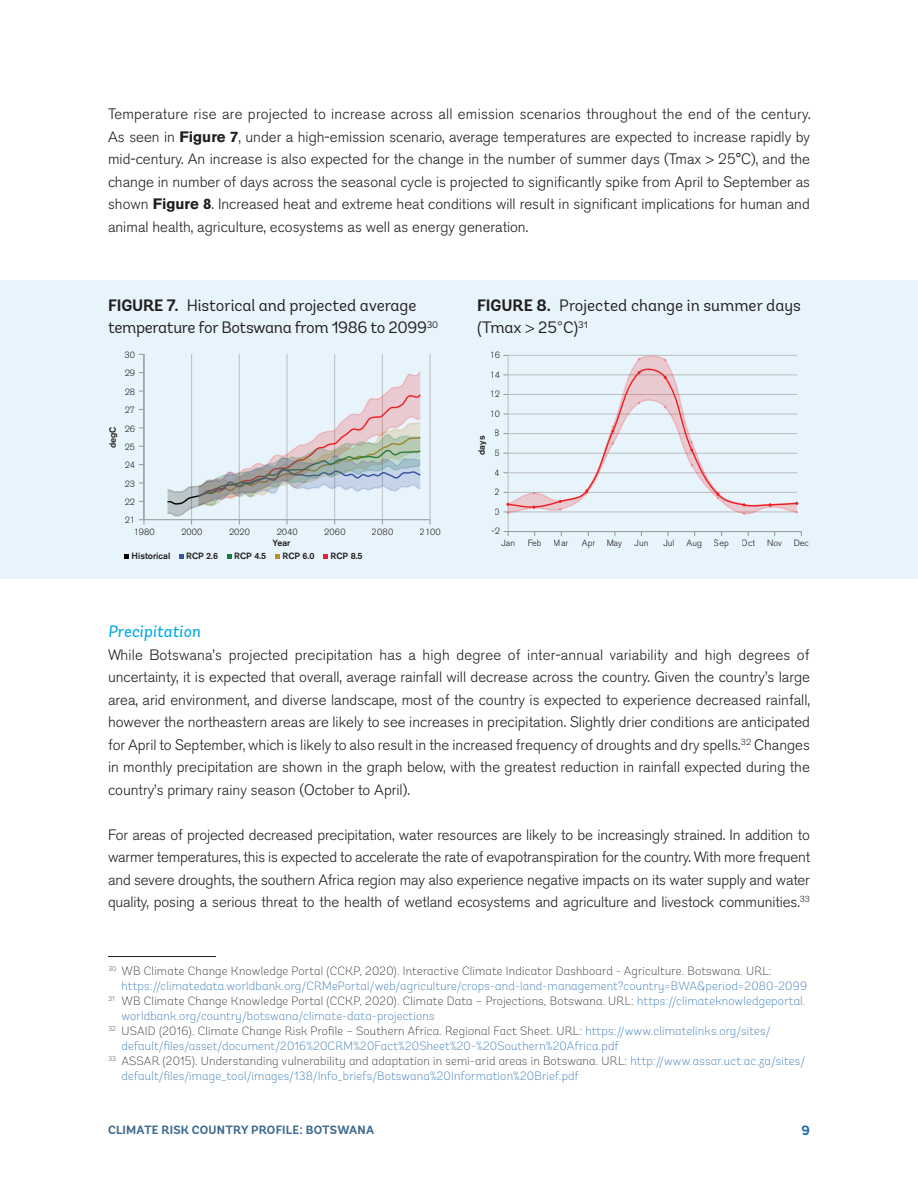
<style>
.page{position:relative;width:918px;height:1188px;background:#fff}
.page>*{position:absolute;margin:0;border:0;box-sizing:border-box;transform-origin:0 0}
.t1{font:16.5px/22.5px "Andes";letter-spacing:-.005em;color:#231f20}
.t2{font:italic 16.5px "Andes";letter-spacing:.02em;color:#00abe5}
.t3{font:300 15px/22.5px "Akzidenz Grotesk BE";color:#231f20;text-align:justify}
.t4{font:700 13.5px "Andes";color:#236bad}
.t5{font:200 12px "Andes";letter-spacing:.015em;color:#231f20}
.t6{font:200 12px "Andes";letter-spacing:.015em;color:#236bad}
.t7{font:700 12px "Andes";letter-spacing:.015em;color:#3f6a8d}
.t8{font:300 9px/18.5px "Akzidenz Grotesk BE";color:#231f20;text-align:justify}
.t9{font:500 9px "Akzidenz Grotesk BE";color:#231f20}
.s1{font-weight:700}
.s2{color:#236bad}
</style>
<div class="page">
<hr style="left:108px;top:956px;width:108px;height:1px;background:#231f20">
<div style="left:0;top:280px;width:918px;height:299px;background:#e8f4fb"></div>
<hr style="left:191px;top:354px;width:1px;height:166px;background:#bcbdc0">
<hr style="left:239px;top:354px;width:1px;height:166px;background:#bcbdc0">
<hr style="left:287px;top:354px;width:1px;height:166px;background:#bcbdc0">
<hr style="left:334px;top:354px;width:1px;height:166px;background:#bcbdc0">
<hr style="left:382px;top:354px;width:1px;height:166px;background:#bcbdc0">
<hr style="left:430px;top:354px;width:1px;height:166px;background:#bcbdc0">
<hr style="left:144px;top:519px;width:286px;height:1px;background:#939598">
<hr style="left:144px;top:354px;width:1px;height:166px;background:#939598">
<svg style="left:139px;top:519px;width:6px;height:6px"></svg>
<svg style="left:166px;top:371px;width:256px;height:154px"></svg>
<svg style="left:124px;top:555px;width:5px;height:4px"></svg>
<svg style="left:179px;top:555px;width:5px;height:4px"></svg>
<svg style="left:227px;top:555px;width:5px;height:4px"></svg>
<svg style="left:275px;top:555px;width:5px;height:4px"></svg>
<svg style="left:324px;top:555px;width:4px;height:4px"></svg>
<hr style="left:508px;top:355px;width:1px;height:177px;background:#bcbdc0">
<hr style="left:508px;top:531px;width:294px;height:1px;background:#939598">
<svg style="left:503px;top:355px;width:295px;height:160px"></svg>
<svg style="left:503px;top:531px;width:6px;height:5px"></svg>
<p class="t3" style="left:108px;top:103px;width:704px">Temperature rise are projected to increase across all emission scenarios throughout the end of the century.<br>As seen in <span class="s1">Figure 7</span>, under a high-emission scenario, average temperatures are expected to increase rapidly by mid-century. An increase is also expected for the change in the number of summer days (Tmax 25°C), and the change in number of days across the seasonal cycle is projected to significantly spike from April to September as shown <span class="s1">Figure 8</span>. Increased heat and extreme heat conditions will result in significant implications for human and animal health, agriculture, ecosystems as well as energy generation.</p>
<p class="t1" style="left:108px;top:294px;width:332px"><span class="s1">FIGURE 7.</span> Historical and projected average temperature for Botswana from 1986 to 2099<sup>30</sup></p>
<p class="t8" style="left:124px;top:346px;width:12px">30<br>29<br>28<br>27<br>26<br>25<br>24<br>23<br>22<br>21</p>
<p class="t9" style="left:107px;top:448px;width:23px;rotate:-90deg">degC</p>
<p class="t8" style="left:134px;top:523px;width:23px">1980</p>
<p class="t8" style="left:181px;top:523px;width:22px">2000</p>
<p class="t8" style="left:229px;top:523px;width:22px">2020</p>
<p class="t8" style="left:277px;top:523px;width:23px">2040</p>
<p class="t8" style="left:324px;top:523px;width:23px">2060</p>
<p class="t8" style="left:372px;top:523px;width:23px">2080</p>
<p class="t8" style="left:420px;top:523px;width:22px">2100</p>
<p class="t9" style="left:273px;top:538px;width:19px">Year</p>
<p class="t9" style="left:132px;top:550px;width:40px">Historical</p>
<p class="t9" style="left:186px;top:550px;width:34px">RCP 2.6</p>
<p class="t9" style="left:234px;top:550px;width:34px">RCP 4.5</p>
<p class="t9" style="left:283px;top:550px;width:34px">RCP 6.0</p>
<p class="t9" style="left:331px;top:550px;width:34px">RCP 8.5</p>
<p class="t1" style="left:477px;top:294px;width:325px"><span class="s1">FIGURE 8.</span> Projected change in summer days (Tmax 25°C)<sup>31</sup></p>
<p class="t8" style="left:489px;top:345px;width:12px;line-height:19.6px;text-align:center">16<br>14<br>12<br>10<br>8<br>6<br>4<br>2<br>0 -2</p>
<p class="t9" style="left:476px;top:455px;width:21px;rotate:-90deg">days</p>
<p class="t8" style="left:501px;top:534px;width:15px">Jan</p>
<p class="t8" style="left:528px;top:534px;width:16px">Feb</p>
<p class="t8" style="left:554px;top:534px;width:16px">Mar</p>
<p class="t8" style="left:582px;top:534px;width:15px">Apr</p>
<p class="t8" style="left:607px;top:534px;width:17px">May</p>
<p class="t8" style="left:635px;top:534px;width:15px">Jun</p>
<p class="t8" style="left:663px;top:534px;width:13px">Jul</p>
<p class="t8" style="left:687px;top:534px;width:17px">Aug</p>
<p class="t8" style="left:714px;top:534px;width:16px">Sep</p>
<p class="t8" style="left:742px;top:534px;width:15px">Oct</p>
<p class="t8" style="left:767px;top:534px;width:16px">Nov</p>
<p class="t8" style="left:794px;top:534px;width:17px">Dec</p>
<p class="t2" style="left:108px;top:622px;width:94px">Precipitation</p>
<p class="t3" style="left:108px;top:644px;width:704px">While Botswana’s projected precipitation has a high degree of inter-annual variability and high degrees of uncertainty, it is expected that overall, average rainfall will decrease across the country. Given the country’s large area, arid environment, and diverse landscape, most of the country is expected to experience decreased rainfall, however the northeastern areas are likely to see increases in precipitation. Slightly drier conditions are anticipated for April to September, which is likely to also result in the increased frequency of droughts and dry spells.<sup>32</sup> Changes in monthly precipitation are shown in the graph below, with the greatest reduction in rainfall expected during the country’s primary rainy season (October to April).</p>
<p class="t3" style="left:108px;top:824px;width:704px">For areas of projected decreased precipitation, water resources are likely to be increasingly strained. In addition to warmer temperatures, this is expected to accelerate the rate of evapotranspiration for the country. With more frequent and severe droughts, the southern Africa region may also experience negative impacts on its water supply and water quality, posing a serious threat to the health of wetland ecosystems and agriculture and livestock communities.<sup>33</sup></p>
<p class="t5" style="left:108px;top:964px;width:665px"><sup>30</sup> WB Climate Change Knowledge Portal (CCKP, 2020). Interactive Climate Indicator Dashboard - Agriculture. Botswana. URL:</p>
<p class="t6" style="left:122px;top:979px;width:687px">https://climatedata.worldbank.org/CRMePortal/web/agriculture/crops-and-land-management?country=BWA&amp;period=2080-2099</p>
<p class="t5" style="left:108px;top:994px;width:699px"><sup>31</sup> WB Climate Change Knowledge Portal (CCKP, 2020). Climate Data – Projections, Botswana. URL: <span class="s2">https://climateknowledgeportal.</span></p>
<p class="t6" style="left:122px;top:1009px;width:315px">worldbank.org/country/botswana/climate-data-projections</p>
<p class="t5" style="left:108px;top:1024px;width:664px"><sup>32</sup> USAID (2016). Climate Change Risk Profile – Southern Africa. Regional Fact Sheet. URL: <span class="s2">https://www.climatelinks.org/sites/</span></p>
<p class="t6" style="left:122px;top:1039px;width:499px">default/files/asset/document/2016%20CRM%20Fact%20Sheet%20-%20Southern%20Africa.pdf</p>
<p class="t5" style="left:108px;top:1054px;width:698px"><sup>33</sup> ASSAR (2015). Understanding vulnerability and adaptation in semi-arid areas in Botswana. URL: <span class="s2">http://www.assar.uct.ac.za/sites/</span></p>
<p class="t6" style="left:122px;top:1069px;width:459px">default/files/image_tool/images/138/Info_briefs/Botswana%20Information%20Brief.pdf</p>
<p class="t7" style="left:108px;top:1122px;width:268px">CLIMATE RISK COUNTRY PROFILE: BOTSWANA</p>
<p class="t4" style="left:802px;top:1122px;width:10px">9</p>
</div>
